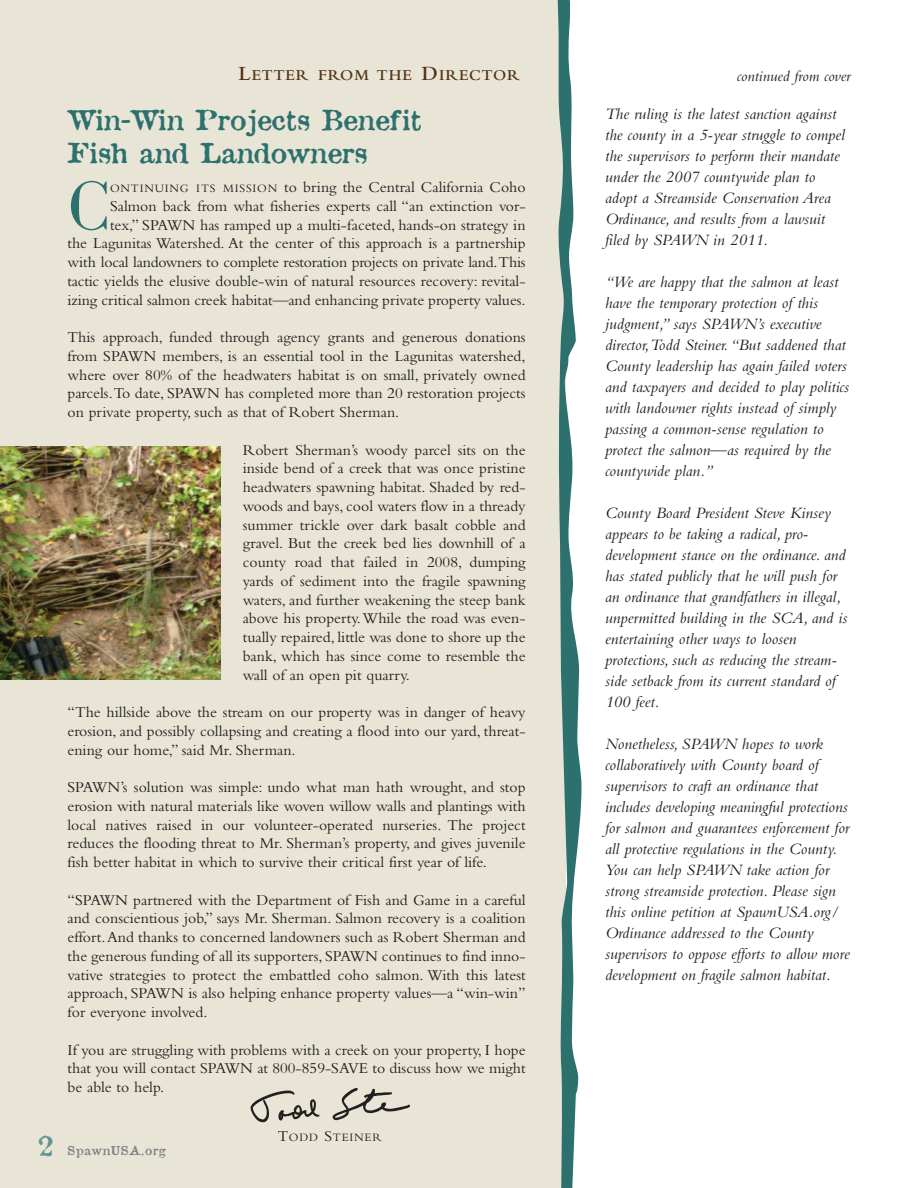
<style>
.page{position:relative;width:918px;height:1188px;background:#fff}
.page>*{position:absolute;margin:0;border:0;box-sizing:border-box;transform-origin:0 0}
.t1{font:300 72.15px "Bodoni Antiqua T";color:#2d716e}
.t2{font:27px/33px "Attic";color:#2d716e}
.t3{font:27px "Attic";color:#649492}
.t4{font:italic 16.5px/21px "Bembo";color:#231f20}
.t5{font:15.75px/18.8px "Bembo";color:#231f20;text-align:justify}
.t6{font:600 15.75px "Bembo";letter-spacing:.07em;color:#523116}
.t7{font:italic 15.75px "Bembo";color:#231f20}
.t8{font:12px "Attic";letter-spacing:.06em;color:#808285}
.t9{font:11.85px "Bembo";letter-spacing:.065em;color:#231f20}
.s1{font-size:21px}
.s2{font-size:11.85px}
.s3{font-size:15.75px}
</style>
<div class="page">
<div style="left:0;top:0;width:566px;height:1188px;background:#e9e5d6"></div>
<img style="left:250px;top:1087px;width:160px;height:36px">
<svg style="left:557px;top:0;width:25px;height:1188px"></svg>
<img style="left:0;top:446px;width:220px;height:233px">
<p class="t6" style="left:239px;top:70px;width:283px"><span class="s1">L</span>ETTER FROM THE <span class="s1">D</span>IRECTOR</p>
<h2 class="t2" style="left:68px;top:104px;width:356px">Win-Win Projects Benefit<br>Fish and Landowners</h2>
<h1 class="t1" style="left:68px;top:163px;width:44px">C</h1>
<p class="t5" style="left:67px;top:179px;width:460px;text-align:right"><span class="s2">ONTINUING ITS MISSION</span> to bring the Central California Coho Salmon back from what fisheries experts call “an extinction vor-<br>tex,” SPAWN has ramped up a multi-faceted, hands-on strategy in<br>the Lagunitas Watershed. At the center of this approach is a partnership with local landowners to complete restoration projects on private land.This tactic yields the elusive double-win of natural resources recovery: revital&shy;izing critical salmon creek habitat—and enhancing private property values.</p>
<p class="t5" style="left:67px;top:329px;width:460px">This approach, funded through agency grants and generous donations from SPAWN members, is an essential tool in the Lagunitas watershed, where over 80% of the headwaters habitat is on small, privately owned parcels.To date, SPAWN has completed more than 20 restoration projects on private property, such as that of Robert Sherman.</p>
<p class="t5" style="left:243px;top:442px;width:284px">Robert Sherman’s woody parcel sits on the inside bend of a creek that was once pristine headwaters spawning habitat. Shaded by red&shy;woods and bays, cool waters flow in a thready summer trickle over dark basalt cobble and gravel. But the creek bed lies downhill of a county road that failed in 2008, dumping yards of sediment into the fragile spawning waters, and further weakening the steep bank above his property.While the road was even&shy;tually repaired, little was done to shore up the bank, which has since come to resemble the wall of an open pit quarry.</p>
<p class="t5" style="left:67px;top:704px;width:460px">“The hillside above the stream on our property was in danger of heavy erosion, and possibly collapsing and creating a flood into our yard, threat&shy;ening our home,” said Mr. Sherman.</p>
<p class="t5" style="left:67px;top:779px;width:460px">SPAWN’s solution was simple: undo what man hath wrought, and stop erosion with natural materials like woven willow walls and plantings with local natives raised in our volunteer-operated nurseries. The project reduces the flooding threat to Mr. Sherman’s property, and gives juvenile fish better habitat in which to survive their critical first year of life.</p>
<p class="t5" style="left:68px;top:892px;width:460px">“SPAWN partnered with the Department of Fish and Game in a careful and conscientious job,” says Mr. Sherman. Salmon recovery is a coalition effort.And thanks to concerned landowners such as Robert Sherman and the generous funding of all its supporters, SPAWN continues to find inno&shy;vative strategies to protect the embattled coho salmon. With this latest approach, SPAWN is also helping enhance property values—a “win-win” for everyone involved.</p>
<p class="t5" style="left:68px;top:1042px;width:460px">If you are struggling with problems with a creek on your property, I hope that you will contact SPAWN at 800-859-SAVE to discuss how we might be able to help.</p>
<p class="t9" style="left:278px;top:1133px;width:105px"><span class="s3">T</span>ODD <span class="s3">S</span>TEINER</p>
<h2 class="t3" style="left:38px;top:1130px;width:18px">2</h2>
<p class="t8" style="left:68px;top:1144px;width:100px">SpawnUSA.org</p>
<p class="t7" style="left:737px;top:71px;width:115px">continued from cover</p>
<p class="t4" style="left:605px;top:105px;width:241px">The ruling is the latest sanction against the county in a 5-year struggle to compel the supervisors to perform their mandate under the 2007 countywide plan to adopt a Streamside Conservation Area Ordinance, and results from a lawsuit filed by SPAWN in 2011.</p>
<p class="t4" style="left:605px;top:273px;width:246px">“We are happy that the salmon at least have the temporary protection of this judgment,” says SPAWN’s executive director,Todd Steiner.“But saddened that County leadership has again failed voters and taxpayers and decided to play politics with landowner rights instead of simply passing a common-sense regulation to protect the salmon—as required by the countywide plan.”</p>
<p class="t4" style="left:605px;top:504px;width:244px">County Board President Steve Kinsey appears to be taking a radical, pro&shy;development stance on the ordinance. and has stated publicly that he will push for an ordinance that grandfathers in illegal, unpermitted building in the SCA, and is entertaining other ways to loosen protections, such as reducing the stream&shy;side setback from its current standard of 100 feet.</p>
<p class="t4" style="left:605px;top:735px;width:246px">Nonetheless, SPAWN hopes to work collaboratively with County board of supervisors to craft an ordinance that includes developing meaningful protections for salmon and guarantees enforcement for all protective regulations in the County.<br>You can help SPAWN take action for strong streamside protection. Please sign this online petition at SpawnUSA.org/ Ordinance addressed to the County supervisors to oppose efforts to allow more development on fragile salmon habitat.</p>
</div>
